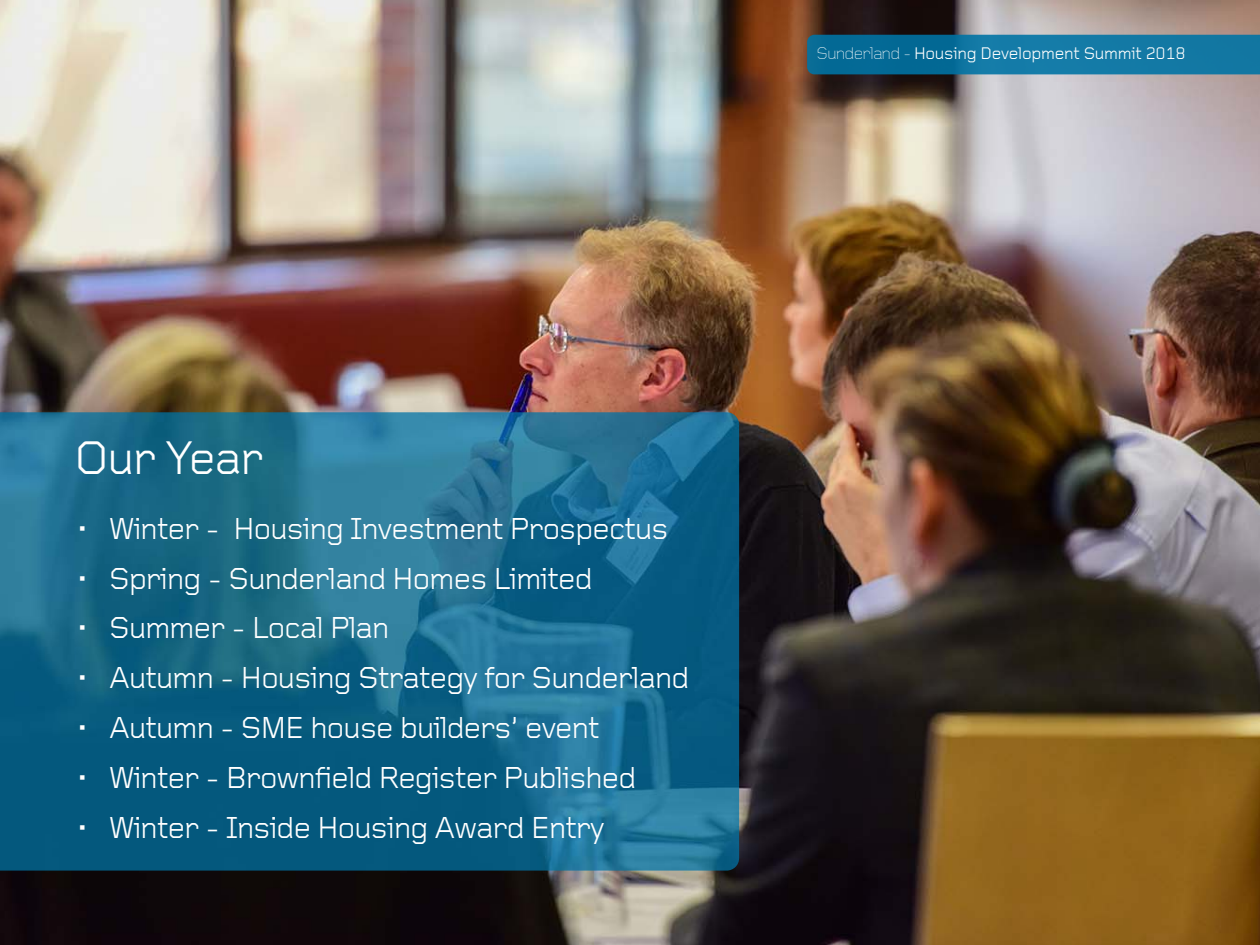
<style>
.page{position:relative;width:1260px;height:945px;background:#fff}
.page>*{position:absolute;margin:0;border:0;box-sizing:border-box;transform-origin:0 0}
.t1{font:49px "Foundry Gridnik";letter-spacing:-.025em;color:#fff}
.t2{font:31.5px "Foundry Gridnik";letter-spacing:-.025em;color:#fff}
.t3{font:17.5px "Foundry Gridnik";letter-spacing:-.015em;color:#fff}
.s1{font-weight:300}
</style>
<div class="page">
<img style="left:0;top:0;width:1260px;height:945px">
<img style="left:807px;top:35px;width:453px;height:39px">
<img style="left:0;top:412px;width:739px;height:459px">
<p class="t3" style="left:816px;top:47px;width:371px"><span class="s1">Sunderland -</span> Housing Development Summit 2018</p>
<h1 class="t1" style="left:74px;top:441px;width:190px">Our Year</h1>
<p class="t2" style="left:74px;top:518px;width:596px">• Winter - Housing Investment Prospectus</p>
<p class="t2" style="left:74px;top:568px;width:520px">• Spring - Sunderland Homes Limited</p>
<p class="t2" style="left:74px;top:617px;width:316px">• Summer - Local Plan</p>
<p class="t2" style="left:74px;top:667px;width:617px">• Autumn - Housing Strategy for Sunderland</p>
<p class="t2" style="left:74px;top:717px;width:527px">• Autumn - SME house builders’ event</p>
<p class="t2" style="left:74px;top:767px;width:564px">• Winter - Brownfield Register Published</p>
<p class="t2" style="left:74px;top:817px;width:532px">• Winter - Inside Housing Award Entry</p>
</div>
